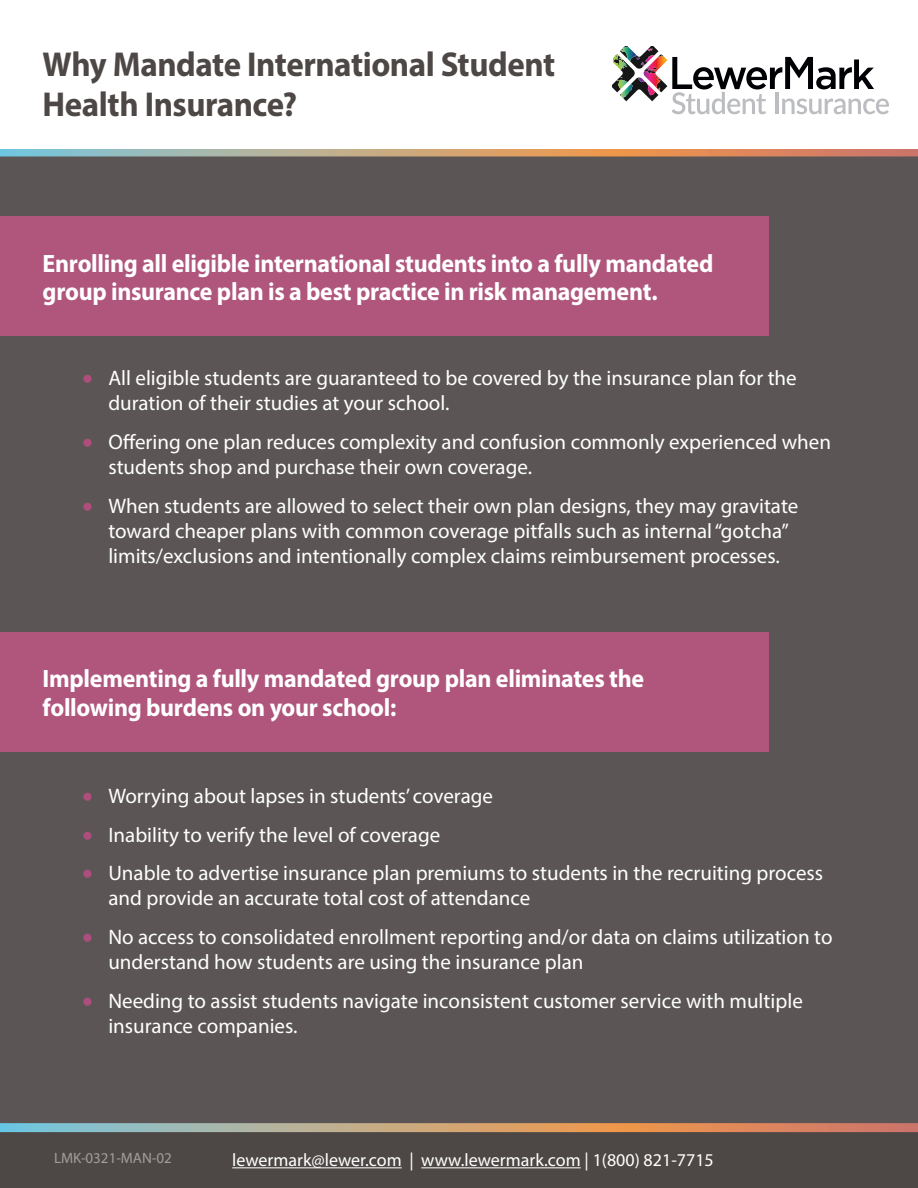
<style>
.page{position:relative;width:918px;height:1188px;background:#fff}
.page>*{position:absolute;margin:0;border:0;box-sizing:border-box;transform-origin:0 0}
.t1{font:700 34.65px/39.6px "Myriad Pro";letter-spacing:-.015em;color:#4d4846;scale:.95 1}
.t2{font:700 25.2px/28.8px "Myriad Pro";letter-spacing:-.015em;color:#fff;scale:.95 1}
.t3{font:21px/25.2px "Myriad Pro";color:#fff}
.t4{font:18px "Myriad Pro";color:#fff}
.t5{font:15px "Myriad Pro";color:#a29e9d}
.s1{font-family:"Lato";font-weight:500;color:#af4e7d}
</style>
<div class="page">
<div style="left:0;top:0;width:918px;height:1186px;background:#5b5655"></div>
<div style="left:0;top:633px;width:769px;height:119px;background:#b0567d"></div>
<svg style="left:0;top:148px;width:918px;height:8px;background:#caad91"></svg>
<svg style="left:0;top:1123px;width:918px;height:65px"></svg>
<div style="left:0;top:0;width:918px;height:148px;background:#fff"></div>
<div style="left:0;top:217px;width:769px;height:119px;background:#b0567d"></div>
<svg style="left:613px;top:46px;width:276px;height:68px"></svg>
<hr style="left:232px;top:1167px;width:170px;height:1px;background:#fff">
<hr style="left:421px;top:1167px;width:160px;height:1px;background:#fff">
<p class="t1" style="left:43px;top:44px;width:541px">Why Mandate International Student<br>Health Insurance?</p>
<p class="t2" style="left:43px;top:248px;width:708px">Enrolling all eligible international students into a fully mandated group insurance plan is a best practice in risk management.</p>
<p class="t3" style="left:108px;top:365px;width:690px;text-indent:-27px"><span class="s1">•</span> All eligible students are guaranteed to be covered by the insurance plan for the duration of their studies at your school.</p>
<p class="t3" style="left:108px;top:429px;width:724px;text-indent:-27px"><span class="s1">•</span> Offering one plan reduces complexity and confusion commonly experienced when students shop and purchase their own coverage.</p>
<p class="t3" style="left:108px;top:493px;width:692px;text-indent:-27px"><span class="s1">•</span> When students are allowed to select their own plan designs, they may gravitate toward cheaper plans with common coverage pitfalls such as internal “gotcha” limits/exclusions and intentionally complex claims reimbursement processes.</p>
<p class="t2" style="left:43px;top:663px;width:635px">Implementing a fully mandated group plan eliminates the following burdens on your school:</p>
<p class="t3" style="left:81px;top:783px;width:413px"><span class="s1">•</span> Worrying about lapses in students’ coverage</p>
<p class="t3" style="left:81px;top:822px;width:360px"><span class="s1">•</span> Inability to verify the level of coverage</p>
<p class="t3" style="left:108px;top:860px;width:716px;text-indent:-27px"><span class="s1">•</span> Unable to advertise insurance plan premiums to students in the recruiting process and provide an accurate total cost of attendance</p>
<p class="t3" style="left:108px;top:924px;width:726px;text-indent:-27px"><span class="s1">•</span> No access to consolidated enrollment reporting and/or data on claims utilization to understand how students are using the insurance plan</p>
<p class="t3" style="left:108px;top:988px;width:696px;text-indent:-27px"><span class="s1">•</span> Needing to assist students navigate inconsistent customer service with multiple insurance companies.</p>
<p class="t5" style="left:54px;top:1149px;width:119px">LMK-0321-MAN-02</p>
<p class="t4" style="left:232px;top:1149px;width:483px">lewermark@lewer.com | www.lewermark.com | 1(800) 821-7715</p>
</div>
